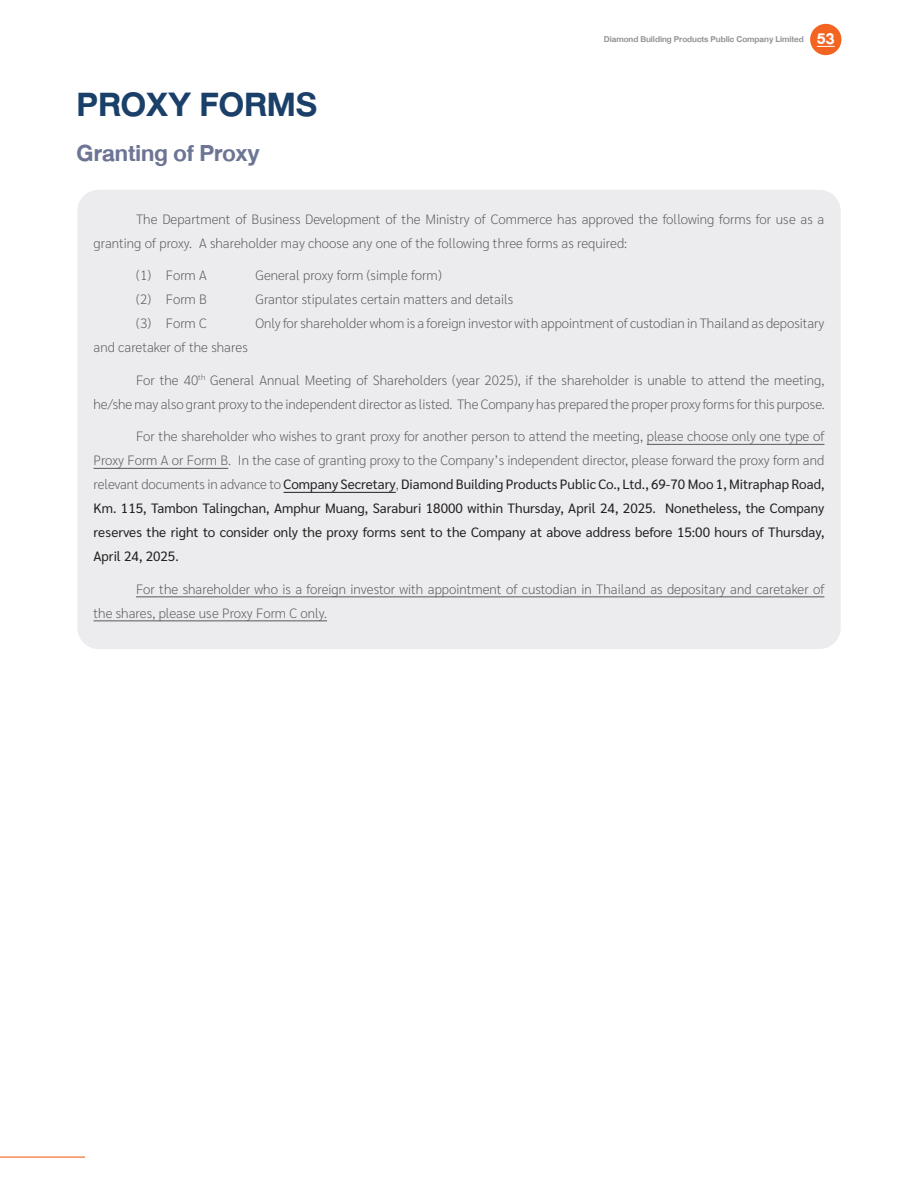
<style>
.page{position:relative;width:918px;height:1188px;background:#fff}
.page>*{position:absolute;margin:0;border:0;box-sizing:border-box;transform-origin:0 0}
.t1{font:700 48px "DB Helvethaica X";color:#1a4069}
.t2{font:700 33px "DB Helvethaica X";color:#6c7593}
.t3{font:200 13.5px/24px "Sarabun";color:#57585a}
.t4{font:13.5px/24px "Sarabun";color:#231f20;text-align:justify}
.t5{font:700 12px "DB Helvethaica X";color:#939598}
.s1{font-size:22.5px;color:#fff}
.s2{font-weight:200;color:#57585a}
</style>
<div class="page">
<div style="left:810px;top:24px;width:31px;height:31px;background:#f36421;border-radius:50%"></div>
<svg style="left:817px;top:46px;width:18px;height:1px"></svg>
<hr style="left:0;top:1157px;width:85px;height:1px;background:#f36421">
<div style="left:77px;top:190px;width:764px;height:459px;background:#ececee;border-radius:21px"></div>
<hr style="left:647px;top:444px;width:177px;height:1px;background:#57585a">
<hr style="left:94px;top:468px;width:134px;height:1px;background:#57585a">
<hr style="left:284px;top:492px;width:112px;height:1px;background:#231f20">
<hr style="left:136px;top:597px;width:688px;height:1px;background:#57585a">
<hr style="left:94px;top:621px;width:233px;height:1px;background:#57585a">
<h1 class="t1" style="left:77px;top:77px;width:242px">PROXY FORMS</h1>
<h2 class="t2" style="left:77px;top:134px;width:185px">Granting of Proxy</h2>
<p class="t5" style="left:604px;top:32px;width:232px">Diamond Building Products Public Company Limited <span class="s1">53</span></p>
<p class="t3" style="left:94px;top:207px;width:732px;text-indent:43px">The Department of Business Development of the Ministry of Commerce has approved the following forms for use as a granting of proxy. A shareholder may choose any one of the following three forms as required:</p>
<p class="t3" style="left:136px;top:264px;width:72px">(1) Form A</p>
<p class="t3" style="left:256px;top:264px;width:188px">General proxy form (simple form)</p>
<p class="t3" style="left:136px;top:288px;width:73px">(2) Form B</p>
<p class="t3" style="left:256px;top:288px;width:259px">Grantor stipulates certain matters and details</p>
<p class="t3" style="left:136px;top:312px;width:72px">(3) Form C</p>
<p class="t3" style="left:256px;top:312px;width:570px">Only for shareholder whom is a foreign investor with appointment of custodian in Thailand as depositary</p>
<p class="t3" style="left:94px;top:336px;width:156px">and caretaker of the shares</p>
<p class="t3" style="left:94px;top:368px;width:733px;text-align:right">For the 40<sup>th</sup> General Annual Meeting of Shareholders (year 2025), if the shareholder is unable to attend the meeting,<br>he/she may also grant proxy to the independent director as listed. The Company has prepared the proper proxy forms for this purpose.</p>
<p class="t4" style="left:94px;top:425px;width:732px;text-indent:43px"><span class="s2">For the shareholder who wishes to grant proxy for another person to attend the meeting, please choose only one type of Proxy Form A or Form B. In the case of granting proxy to the Company’s independent director, please forward the proxy form and relevant documents in advance to</span> Company Secretary<span class="s2">,</span> Diamond Building Products Public Co., Ltd., 69-70 Moo 1, Mitraphap Road, Km. 115, Tambon Talingchan, Amphur Muang, Saraburi 18000 within Thursday, April 24, 2025. Nonetheless, the Company reserves the right to consider only the proxy forms sent to the Company at above address before 15:00 hours of Thursday, April 24, 2025.</p>
<p class="t3" style="left:94px;top:577px;width:732px;text-indent:43px">For the shareholder who is a foreign investor with appointment of custodian in Thailand as depositary and caretaker of the shares, please use Proxy Form C only.</p>
</div>
